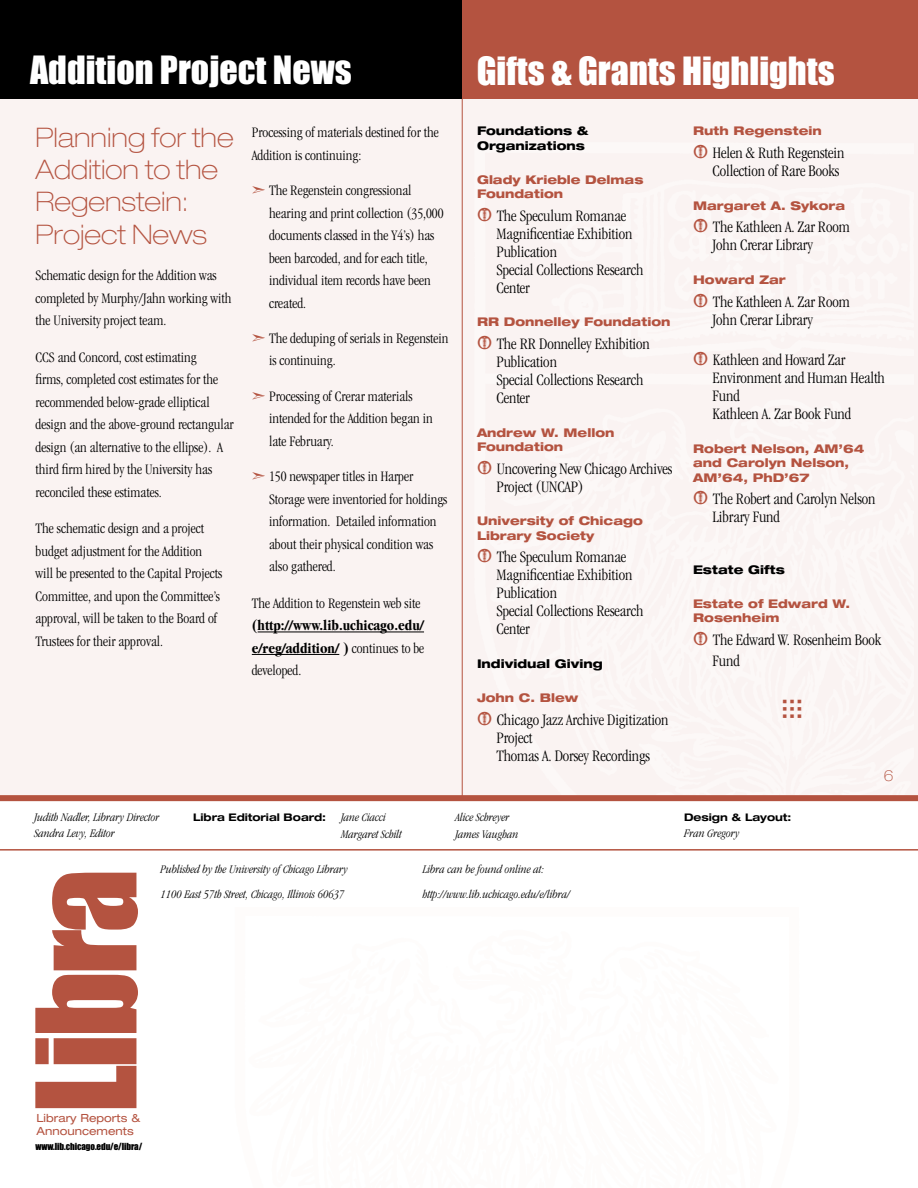
<style>
.page{position:relative;width:918px;height:1188px;background:#fff}
.page>*{position:absolute;margin:0;border:0;box-sizing:border-box;transform-origin:0 0}
.t1{font:127.8px "Impact";letter-spacing:-.03em;color:#b45340}
.t2{font:36px "Impact";color:#fff}
.t3{font:100 expanded 27px/32.4px "Helvetica Neue";color:#b45340}
.t4{font:300 condensed 16.5px/18px "Garamond";letter-spacing:-.005em;color:#000}
.t5{font:300 condensed 15px/22.5px "Garamond";color:#000}
.t6{font:700 condensed 15px/22.5px "Garamond";color:#000;text-align:justify}
.t7{font:italic 300 condensed 12px/16.5px "Garamond";color:#000}
.t8{font:800 expanded 12px/14.4px "Helvetica Neue";color:#b45340}
.t9{font:800 expanded 12px/14.4px "Helvetica Neue";color:#000}
.t10{font:expanded 11.25px/13.5px "Helvetica Neue";color:#b45340}
.t11{font:700 expanded 10.5px "Helvetica Neue";letter-spacing:-.005em;color:#000}
.t12{font:9px "Impact";letter-spacing:-.01em;color:#000}
.s1{color:#b45340}
.s2{font-weight:300}
</style>
<div class="page">
<div style="left:0;top:95px;width:918px;height:706px;background:#faf3f2"></div>
<hr style="left:0;top:849px;width:918px;height:2px;background:#b45340">
<hr style="left:462px;top:54px;width:1px;height:747px;background:#b45340">
<div style="left:0;top:795px;width:918px;height:6px;background:#b45340"></div>
<div style="left:0;top:0;width:918px;height:99px;background:#000"></div>
<div style="left:462px;top:0;width:456px;height:99px;background:#b45340"></div>
<hr style="left:258px;top:632px;width:166px;height:1px;background:#000">
<hr style="left:252px;top:654px;width:87px;height:1px;background:#000">
<h2 class="t2" style="left:30px;top:46px;width:323px">Addition Project News</h2>
<h2 class="t2" style="left:477px;top:47px;width:360px">Gifts &amp; Grants Highlights</h2>
<h3 class="t3" style="left:36px;top:121px;width:199px">Planning for the<br>Addition to the<br>Regenstein:<br>Project News</h3>
<p class="t5" style="left:36px;top:264px;width:197px">Schematic design for the Addition was completed by Murphy/Jahn working with the University project team.</p>
<p class="t5" style="left:36px;top:346px;width:200px">CCS and Concord, cost estimating<br>firms, completed cost estimates for the recommended below-grade elliptical design and the above-ground rectangular design (an alternative to the ellipse). A third firm hired by the University has reconciled these estimates.</p>
<p class="t5" style="left:36px;top:517px;width:188px">The schematic design and a project budget adjustment for the Addition will be presented to the Capital Projects Committee, and upon the Committee’s approval, will be taken to the Board of Trustees for their approval.</p>
<p class="t5" style="left:252px;top:121px;width:189px">Processing of materials destined for the<br>Addition is continuing:</p>
<p class="t5" style="left:269px;top:179px;width:176px;text-indent:-17px"><span class="s1">➣</span> The Regenstein congressional hearing and print collection (35,000 documents classed in the Y4’s) has been barcoded, and for each title, individual item records have been created.</p>
<p class="t5" style="left:269px;top:327px;width:181px;text-indent:-17px"><span class="s1">➣</span> The deduping of serials in Regenstein is continuing.</p>
<p class="t5" style="left:269px;top:385px;width:165px;text-indent:-17px"><span class="s1">➣</span> Processing of Crerar materials intended for the Addition began in late February.</p>
<p class="t5" style="left:269px;top:465px;width:180px;text-indent:-17px"><span class="s1">➣</span> 150 newspaper titles in Harper<br>Storage were inventoried for holdings information. Detailed information about their physical condition was also gathered.</p>
<p class="t5" style="left:252px;top:592px;width:170px">The Addition to Regenstein web site</p>
<p class="t6" style="left:252px;top:614px;width:174px">(http://www.lib.uchicago.edu/ e/reg/addition/ ) <span class="s2">continues to be developed.</span></p>
<p class="t9" style="left:477px;top:124px;width:113px">Foundations &amp;<br>Organizations</p>
<p class="t8" style="left:477px;top:172px;width:168px">Glady Krieble Delmas<br>Foundation</p>
<p class="t4" style="left:496px;top:206px;width:149px">The Speculum Romanae<br>Magnificentiae Exhibition<br>Publication<br>Special Collections Research<br>Center</p>
<p class="t8" style="left:477px;top:314px;width:195px">RR Donnelley Foundation</p>
<p class="t4" style="left:496px;top:335px;width:155px">The RR Donnelley Exhibition<br>Publication<br>Special Collections Research<br>Center</p>
<p class="t8" style="left:477px;top:425px;width:139px">Andrew W. Mellon<br>Foundation</p>
<p class="t4" style="left:496px;top:459px;width:178px">Uncovering New Chicago Archives<br>Project (UNCAP)</p>
<p class="t8" style="left:477px;top:514px;width:167px">University of Chicago<br>Library Society</p>
<p class="t4" style="left:496px;top:548px;width:149px">The Speculum Romanae<br>Magnificentiae Exhibition<br>Publication<br>Special Collections Research<br>Center</p>
<p class="t9" style="left:477px;top:656px;width:127px">Individual Giving</p>
<p class="t8" style="left:477px;top:690px;width:103px">John C. Blew</p>
<p class="t4" style="left:496px;top:710px;width:174px">Chicago Jazz Archive Digitization<br>Project<br>Thomas A. Dorsey Recordings</p>
<p class="t8" style="left:693px;top:124px;width:130px">Ruth Regenstein</p>
<p class="t4" style="left:713px;top:144px;width:133px">Helen &amp; Ruth Regenstein<br>Collection of Rare Books</p>
<p class="t8" style="left:693px;top:198px;width:153px">Margaret A. Sykora</p>
<p class="t4" style="left:713px;top:218px;width:139px">The Kathleen A. Zar Room<br>John Crerar Library</p>
<p class="t8" style="left:693px;top:272px;width:94px">Howard Zar</p>
<p class="t4" style="left:713px;top:292px;width:139px">The Kathleen A. Zar Room<br>John Crerar Library</p>
<p class="t4" style="left:713px;top:351px;width:174px">Kathleen and Howard Zar<br>Environment and Human Health<br>Fund<br>Kathleen A. Zar Book Fund</p>
<p class="t8" style="left:693px;top:441px;width:173px">Robert Nelson, AM’64 and Carolyn Nelson,<br>AM’64, PhD’67</p>
<p class="t4" style="left:713px;top:490px;width:164px">The Robert and Carolyn Nelson<br>Library Fund</p>
<p class="t9" style="left:693px;top:562px;width:93px">Estate Gifts</p>
<p class="t8" style="left:693px;top:596px;width:159px">Estate of Edward W.<br>Rosenheim</p>
<p class="t4" style="left:713px;top:629px;width:170px;line-height:21px">The Edward W. Rosenheim Book<br>Fund</p>
<p class="t7" style="left:34px;top:809px;width:127px">Judith Nadler, Library Director<br>Sandra Levy, Editor</p>
<p class="t11" style="left:684px;top:811px;width:109px">Design &amp; Layout:</p>
<p class="t7" style="left:341px;top:809px;width:62px">Jane Ciacci<br>Margaret Schilt</p>
<p class="t7" style="left:456px;top:809px;width:64px">Alice Schreyer<br>James Vaughan</p>
<p class="t11" style="left:193px;top:810px;width:135px">Libra Editorial Board:</p>
<p class="t7" style="left:684px;top:825px;width:57px">Fran Gregory</p>
<h1 class="t1" style="left:2px;top:1113px;width:246px;rotate:-90deg">Libra</h1>
<p class="t10" style="left:37px;top:1111px;width:105px">Library Reports &amp;<br>Announcements</p>
<p class="t12" style="left:35px;top:1141px;width:108px">www.lib.chicago.edu/e/libra/</p>
<p class="t7" style="left:161px;top:857px;width:189px;line-height:24.5px">Published by the University of Chicago Library<br>11 00 East 57th Street, Chicago, Illinois 60637</p>
<p class="t7" style="left:423px;top:857px;width:149px;line-height:24.5px">Libra can be found online at: http://www.lib.uchicago.edu/e/libra/</p>
</div>
